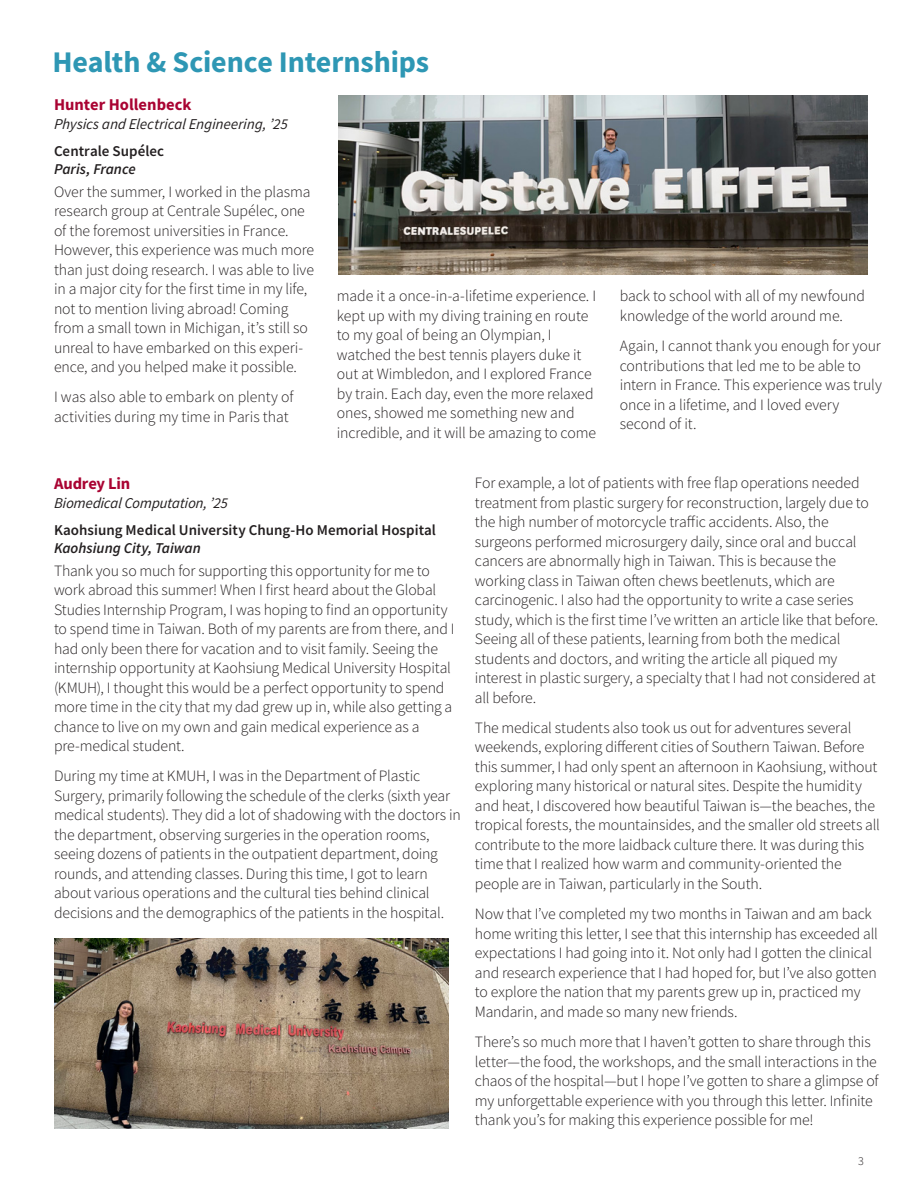
<style>
.page{position:relative;width:918px;height:1188px;background:#fff}
.page>*{position:absolute;margin:0;border:0;box-sizing:border-box;transform-origin:0 0}
.page_header{font:700 30px "Source Sans Pro";letter-spacing:-.005em;color:#2e97b4}
.Bio_names{font:700 16.5px "Source Sans Pro";color:#a90332}
.Body_text{font:300 15.75px/19.5px "Source Sans Pro";letter-spacing:-.01em;color:#231f20}
.Internship_place{font:600 15px "Source Sans Pro";letter-spacing:.005em;color:#231f20}
.Bio_title{font:italic 15px "Source Sans Pro";letter-spacing:-.005em;color:#231f20}
.internship_location{font:italic 600 15px "Source Sans Pro";color:#231f20}
.t1{font:300 12px "Source Sans Pro";color:#231f20}
</style>
<div class="page">
<img style="left:338px;top:96px;width:530px;height:179px">
<img style="left:54px;top:938px;width:395px;height:191px">
<p class="page_header" style="left:52px;top:42px;width:378px">Health &amp; Science Internships</p>
<p class="Bio_names" style="left:54px;top:93px;width:139px">Hunter Hollenbeck</p>
<p class="Bio_title" style="left:54px;top:114px;width:236px">Physics and Electrical Engineering, ’25</p>
<p class="Internship_place" style="left:54px;top:141px;width:112px">Centrale Supélec</p>
<p class="internship_location" style="left:54px;top:160px;width:83px">Paris, France</p>
<p class="Body_text" style="left:54px;top:182px;width:262px">Over the summer, I worked in the plasma research group at Centrale Supélec, one of the foremost universities in France.<br>However, this experience was much more than just doing research. I was able to live in a major city for the first time in my life, not to mention living abroad! Coming from a small town in Michigan, it’s still so unreal to have embarked on this experi&shy;ence, and you helped make it possible.</p>
<p class="Body_text" style="left:54px;top:387px;width:241px">I was also able to embark on plenty of activities during my time in Paris that</p>
<p class="Body_text" style="left:337px;top:286px;width:261px">made it a once-in-a-lifetime experience. I kept up with my diving training en route to my goal of being an Olympian, I watched the best tennis players duke it out at Wimbledon, and I explored France by train. Each day, even the more relaxed ones, showed me something new and incredible, and it will be amazing to come</p>
<p class="Body_text" style="left:620px;top:286px;width:247px">back to school with all of my newfound knowledge of the world around me.</p>
<p class="Body_text" style="left:620px;top:336px;width:264px">Again, I cannot thank you enough for your contributions that led me to be able to intern in France. This experience was truly once in a lifetime, and I loved every second of it.</p>
<p class="Bio_names" style="left:54px;top:472px;width:78px">Audrey Lin</p>
<p class="Bio_title" style="left:54px;top:493px;width:176px">Biomedical Computation, ’25</p>
<p class="Internship_place" style="left:54px;top:520px;width:384px">Kaohsiung Medical University Chung-Ho Memorial Hospital</p>
<p class="internship_location" style="left:54px;top:539px;width:148px">Kaohsiung City, Taiwan</p>
<p class="Body_text" style="left:54px;top:561px;width:402px">Thank you so much for supporting this opportunity for me to work abroad this summer! When I first heard about the Global Studies Internship Program, I was hoping to find an opportunity to spend time in Taiwan. Both of my parents are from there, and I had only been there for vacation and to visit family. Seeing the internship opportunity at Kaohsiung Medical University Hospital (KMUH), I thought this would be a perfect opportunity to spend more time in the city that my dad grew up in, while also getting a chance to live on my own and gain medical experience as a pre-medical student.</p>
<p class="Body_text" style="left:54px;top:766px;width:408px">During my time at KMUH, I was in the Department of Plastic Surgery, primarily following the schedule of the clerks (sixth year medical students). They did a lot of shadowing with the doctors in the department, observing surgeries in the operation rooms, seeing dozens of patients in the outpatient department, doing rounds, and attending classes. During this time, I got to learn about various operations and the cultural ties behind clinical decisions and the demographics of the patients in the hospital.</p>
<p class="Body_text" style="left:475px;top:473px;width:405px">For example, a lot of patients with free flap operations needed treatment from plastic surgery for reconstruction, largely due to the high number of motorcycle traffic accidents. Also, the surgeons performed microsurgery daily, since oral and buccal cancers are abnormally high in Taiwan. This is because the working class in Taiwan often chews beetlenuts, which are carcinogenic. I also had the opportunity to write a case series study, which is the first time I’ve written an article like that before.<br>Seeing all of these patients, learning from both the medical students and doctors, and writing the article all piqued my interest in plastic surgery, a specialty that I had not considered at all before.</p>
<p class="Body_text" style="left:475px;top:718px;width:407px">The medical students also took us out for adventures several weekends, exploring different cities of Southern Taiwan. Before this summer, I had only spent an afternoon in Kaohsiung, without exploring many historical or natural sites. Despite the humidity and heat, I discovered how beautiful Taiwan is—the beaches, the tropical forests, the mountainsides, and the smaller old streets all contribute to the more laidback culture there. It was during this time that I realized how warm and community-oriented the people are in Taiwan, particularly in the South.</p>
<p class="Body_text" style="left:475px;top:904px;width:404px">Now that I’ve completed my two months in Taiwan and am back home writing this letter, I see that this internship has exceeded all expectations I had going into it. Not only had I gotten the clinical and research experience that I had hoped for, but I’ve also gotten to explore the nation that my parents grew up in, practiced my Mandarin, and made so many new friends.</p>
<p class="Body_text" style="left:475px;top:1032px;width:405px">There’s so much more that I haven’t gotten to share through this letter—the food, the workshops, and the small interactions in the chaos of the hospital—but I hope I’ve gotten to share a glimpse of my unforgettable experience with you through this letter. Infinite thank you’s for making this experience possible for me!</p>
<p class="t1" style="left:858px;top:1153px;width:7px">3</p>
</div>
